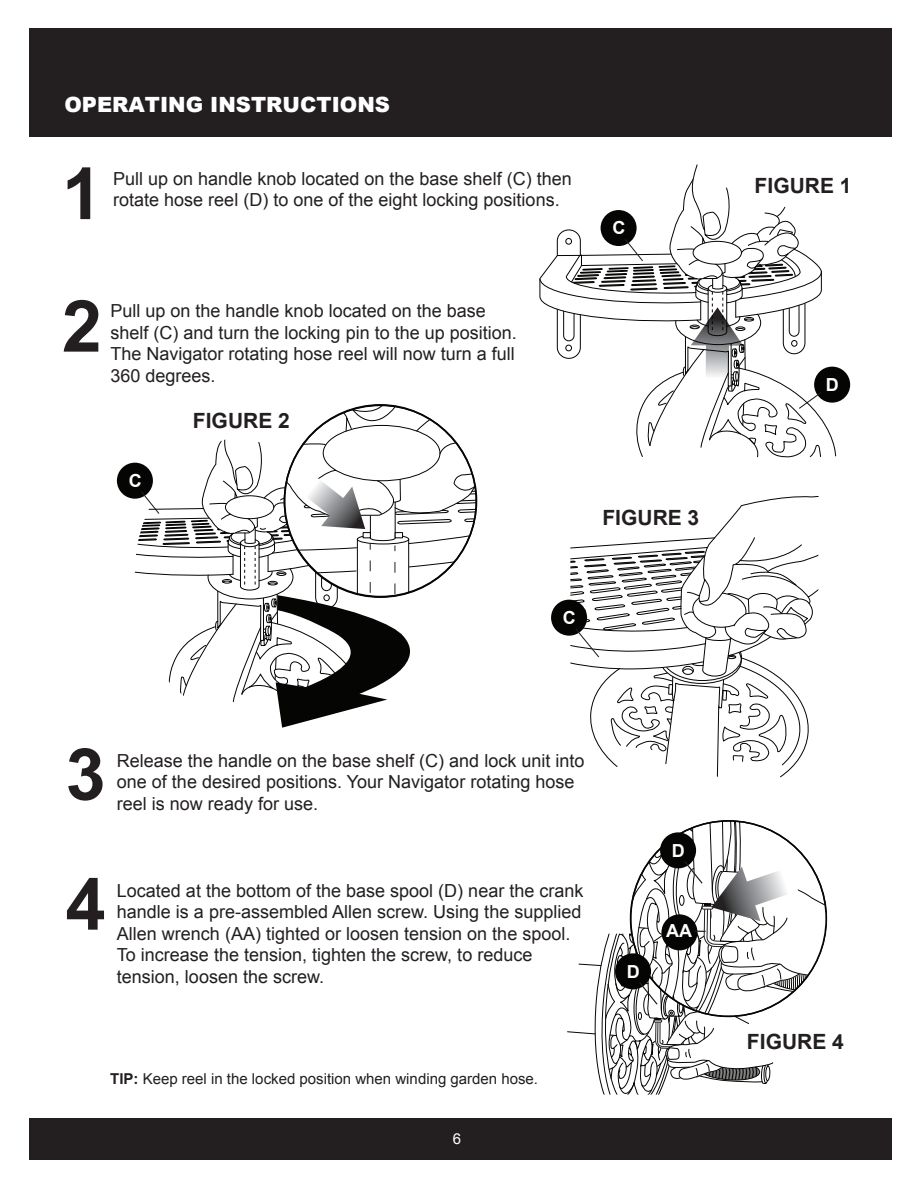
<style>
.page{position:relative;width:920px;height:1188px;background:#fff}
.page>*{position:absolute;margin:0;border:0;box-sizing:border-box;transform-origin:0 0}
.t1{font:700 72px "Arial";color:#231f20}
.t2{font:700 21px "Arial";color:#231f20}
.t3{font:900 21px "Arial";color:#fff}
.t4{font:18px/21.6px "Arial";color:#231f20}
.t5{font:700 18px "Arial";color:#fff}
.t6{font:15px "Arial";color:#231f20}
.t7{font:15px "Arial";color:#fff}
.s1{font-weight:700}
</style>
<div class="page">
<div style="left:29px;top:28px;width:862px;height:108px;background:#231f20"></div>
<div style="left:29px;top:1119px;width:862px;height:41px;background:#231f20"></div>
<div style="left:814px;top:367px;width:36px;height:36px;background:#050504;border-radius:50%"></div>
<div style="left:117px;top:463px;width:36px;height:36px;background:#050504;border-radius:50%"></div>
<svg style="left:567px;top:821px;width:259px;height:298px"></svg>
<svg style="left:539px;top:164px;width:297px;height:294px"></svg>
<svg style="left:135px;top:405px;width:341px;height:323px"></svg>
<div style="left:551px;top:600px;width:36px;height:36px;background:#050504;border-radius:50%"></div>
<svg style="left:570px;top:496px;width:248px;height:282px"></svg>
<p class="t3" style="left:64px;top:89px;width:327px">OPERATING INSTRUCTIONS</p>
<h1 class="t1" style="left:62px;top:146px;width:42px">1</h1>
<p class="t2" style="left:754px;top:172px;width:98px">FIGURE 1</p>
<p class="t4" style="left:113px;top:168px;width:460px">Pull up on handle knob located on the base shelf (C) then rotate hose reel (D) to one of the eight locking positions.</p>
<p class="t5" style="left:612px;top:216px;width:14px">C</p>
<h1 class="t1" style="left:62px;top:278px;width:42px">2</h1>
<p class="t4" style="left:110px;top:300px;width:408px">Pull up on the handle knob located on the base shelf (C) and turn the locking pin to the up position.<br>The Navigator rotating hose reel will now turn a full 360 degrees.</p>
<p class="t5" style="left:129px;top:469px;width:14px">C</p>
<p class="t2" style="left:193px;top:407px;width:98px">FIGURE 2</p>
<p class="t2" style="left:602px;top:503px;width:98px">FIGURE 3</p>
<p class="t5" style="left:563px;top:606px;width:14px">C</p>
<h1 class="t1" style="left:66px;top:726px;width:42px">3</h1>
<p class="t4" style="left:117px;top:750px;width:469px">Release the handle on the base shelf (C) and lock unit into one of the desired positions. Your Navigator rotating hose reel is now ready for use.</p>
<h1 class="t1" style="left:66px;top:856px;width:42px">4</h1>
<p class="t4" style="left:117px;top:880px;width:468px">Located at the bottom of the base spool (D) near the crank handle is a pre-assembled Allen screw. Using the supplied Allen wrench (AA) tighted or loosen tension on the spool.<br>To increase the tension, tighten the screw, to reduce tension, loosen the screw.</p>
<p class="t6" style="left:110px;top:1069px;width:429px"><span class="s1">TIP:</span> Keep reel in the locked position when winding garden hose.</p>
<p class="t7" style="left:453px;top:1129px;width:10px">6</p>
<p class="t5" style="left:626px;top:959px;width:14px">D</p>
<p class="t5" style="left:671px;top:838px;width:14px">D</p>
<p class="t5" style="left:666px;top:919px;width:27px">AA</p>
<p class="t5" style="left:825px;top:372px;width:14px">D</p>
<p class="t2" style="left:746px;top:1027px;width:98px">FIGURE 4</p>
</div>
